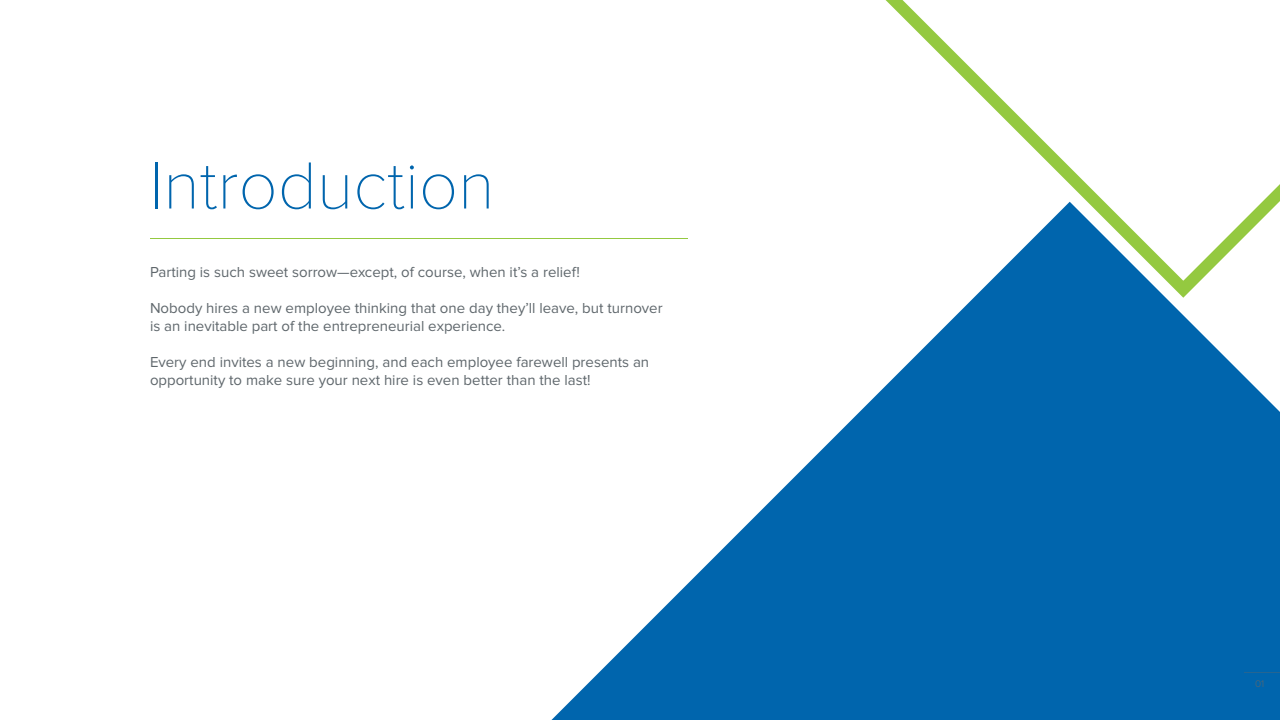
<style>
.page{position:relative;width:1280px;height:720px;background:#fff}
.page>*{position:absolute;margin:0;border:0;box-sizing:border-box;transform-origin:0 0}
.t1{font:100 69px "Proxima Nova";color:#0065ad}
.t2{font:15px/18px "Proxima Nova";color:#5f676c}
.t3{font:300 10px "Proxima Nova";color:#5f666b}
</style>
<div class="page">
<svg style="left:551px;top:306px;width:729px;height:414px;fill:#0065ad"></svg>
<svg style="left:885px;top:0;width:395px;height:306px"></svg>
<hr style="left:150px;top:238px;width:538px;height:1px;background:#94c940">
<hr style="left:1244px;top:672px;width:36px;height:1px;background:#5f666b">
<h1 class="t1" style="left:149px;top:154px;width:347px">Introduction</h1>
<p class="t2" style="left:150px;top:264px;width:431px">Parting is such sweet sorrow—except, of course, when it’s a relief!</p>
<p class="t2" style="left:150px;top:300px;width:514px">Nobody hires a new employee thinking that one day they’ll leave, but turnover is an inevitable part of the entrepreneurial experience.</p>
<p class="t2" style="left:150px;top:354px;width:501px">Every end invites a new beginning, and each employee farewell presents an opportunity to make sure your next hire is even better than the last!</p>
<p class="t3" style="left:1255px;top:679px;width:11px">01</p>
</div>
